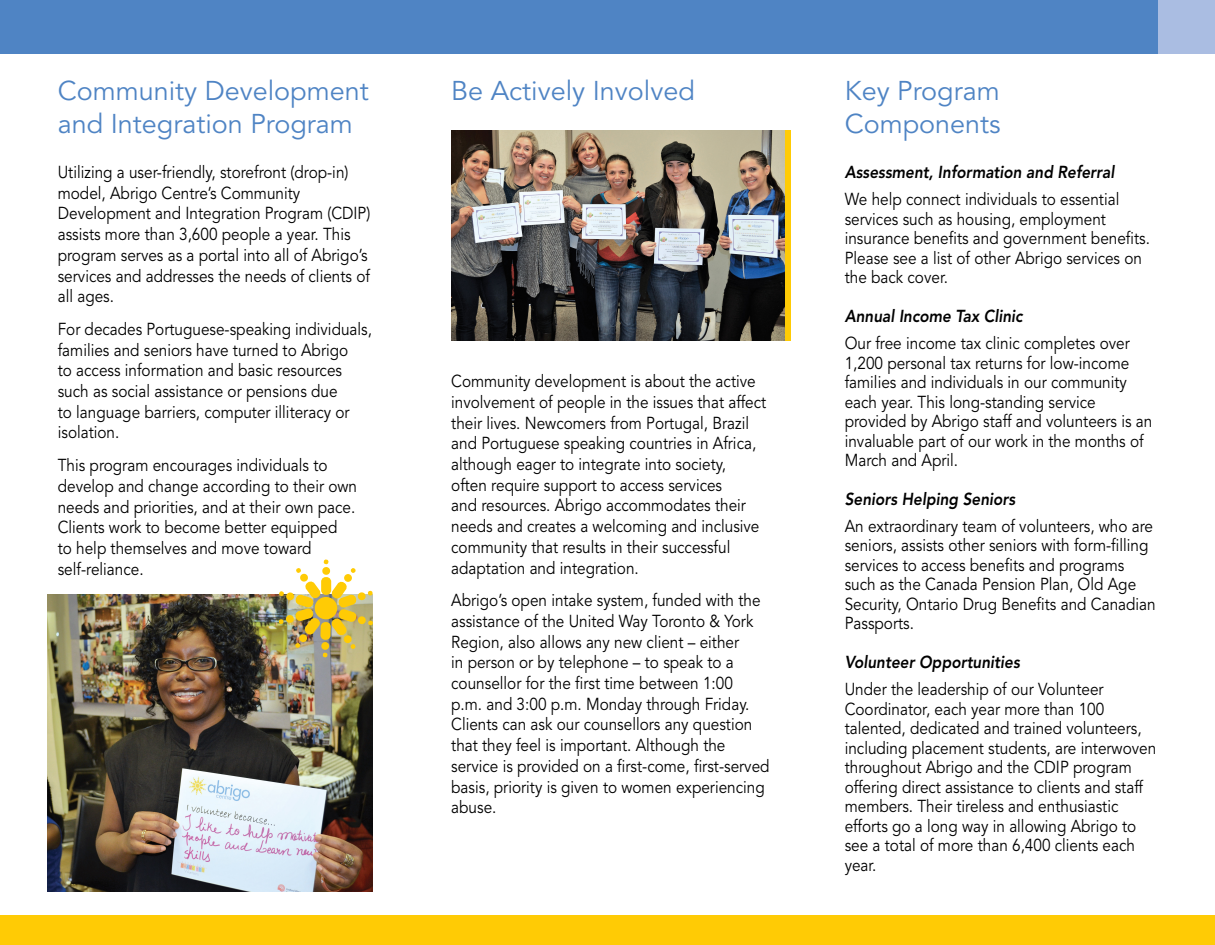
<style>
.page{position:relative;width:1215px;height:945px;background:#fff}
.page>*{position:absolute;margin:0;border:0;box-sizing:border-box;transform-origin:0 0}
.t1{font:27px/33px "Avenir LT Std";color:#4f84c4}
.t2{font:17.25px/20.7px "Avenir LT Std";color:#000;scale:.89 1}
.t3{font:italic 800 17.25px "Avenir LT Std";color:#000;scale:.89 1}
</style>
<div class="page">
<div style="left:0;top:0;width:1159px;height:54px;background:#4f84c4"></div>
<div style="left:1159px;top:0;width:56px;height:54px;background:#aabde2"></div>
<div style="left:0;top:916px;width:1215px;height:29px;background:#ffcb05"></div>
<img style="left:48px;top:595px;width:324px;height:297px">
<img style="left:451px;top:131px;width:334px;height:210px">
<img style="left:279px;top:560px;width:94px;height:97px">
<div style="left:785px;top:131px;width:6px;height:210px;background:#ffcb05"></div>
<h1 class="t1" style="left:58px;top:75px;width:313px">Community Development and Integration Program</h1>
<h1 class="t1" style="left:451px;top:75px;width:245px">Be Actively Involved</h1>
<h1 class="t1" style="left:845px;top:75px;width:158px">Key Program<br>Components</h1>
<p class="t2" style="left:58px;top:162px;width:353px">Utilizing a user-friendly, storefront (drop-in) model, Abrigo Centre’s Community Development and Integration Program (CDIP) assists more than 3,600 people a year. This program serves as a portal into all of Abrigo’s services and addresses the needs of clients of all ages.</p>
<p class="t2" style="left:58px;top:319px;width:355px">For decades Portuguese-speaking individuals, families and seniors have turned to Abrigo<br>to access information and basic resources such as social assistance or pensions due<br>to language barriers, computer illiteracy or isolation.</p>
<p class="t2" style="left:58px;top:455px;width:338px">This program encourages individuals to develop and change according to their own needs and priorities, and at their own pace.<br>Clients work to become better equipped<br>to help themselves and move toward self-reliance.</p>
<p class="t3" style="left:845px;top:162px;width:305px">Assessment, Information and Referral</p>
<p class="t2" style="left:845px;top:190px;width:345px;line-height:19.5px">We help connect individuals to essential services such as housing, employment insurance benefits and government benefits.<br>Please see a list of other Abrigo services on the back cover.</p>
<p class="t3" style="left:845px;top:306px;width:201px">Annual Income Tax Clinic</p>
<p class="t2" style="left:845px;top:334px;width:347px;line-height:19.5px">Our free income tax clinic completes over 1,200 personal tax returns for low-income families and individuals in our community each year. This long-standing service provided by Abrigo staff and volunteers is an invaluable part of our work in the months of March and April.</p>
<p class="t3" style="left:845px;top:489px;width:193px">Seniors Helping Seniors</p>
<p class="t2" style="left:845px;top:517px;width:351px;line-height:19.5px">An extraordinary team of volunteers, who are seniors, assists other seniors with form-filling services to access benefits and programs such as the Canada Pension Plan, Old Age Security, Ontario Drug Benefits and Canadian Passports.</p>
<p class="t3" style="left:845px;top:652px;width:198px">Volunteer Opportunities</p>
<p class="t2" style="left:845px;top:680px;width:352px;line-height:19.5px">Under the leadership of our Volunteer Coordinator, each year more than 100 talented, dedicated and trained volunteers, including placement students, are interwoven throughout Abrigo and the CDIP program offering direct assistance to clients and staff members. Their tireless and enthusiastic efforts go a long way in allowing Abrigo to see a total of more than 6,400 clients each year.</p>
<p class="t2" style="left:451px;top:371px;width:355px">Community development is about the active involvement of people in the issues that affect their lives. Newcomers from Portugal, Brazil and Portuguese speaking countries in Africa, although eager to integrate into society,<br>often require support to access services<br>and resources. Abrigo accommodates their needs and creates a welcoming and inclusive community that results in their successful adaptation and integration.</p>
<p class="t2" style="left:451px;top:590px;width:359px">Abrigo’s open intake system, funded with the assistance of the United Way Toronto &amp; York Region, also allows any new client – either<br>in person or by telephone – to speak to a counsellor for the first time between 1:00<br>p.m. and 3:00 p.m. Monday through Friday.<br>Clients can ask our counsellors any question that they feel is important. Although the service is provided on a first-come, first-served basis, priority is given to women experiencing abuse.</p>
</div>
